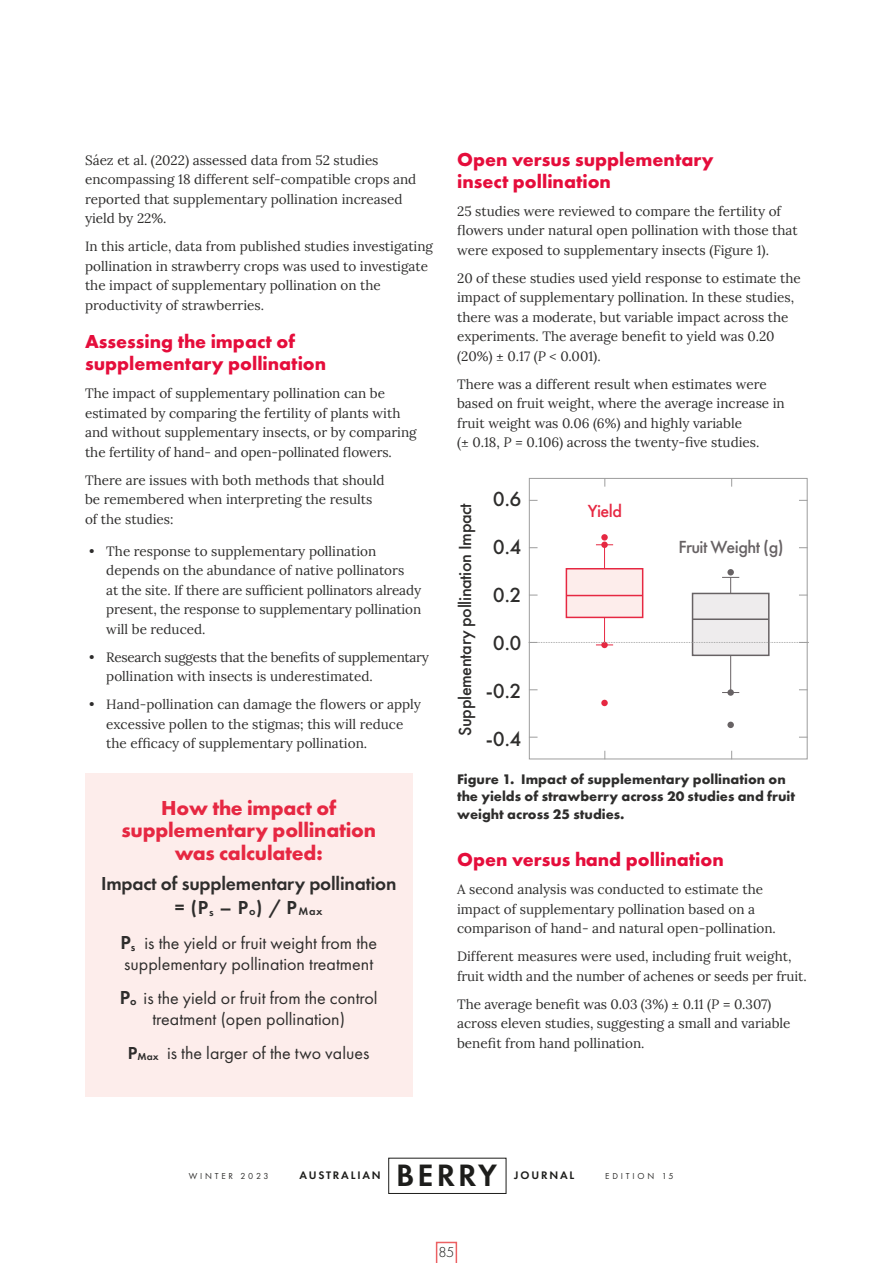
<style>
.page{position:relative;width:893px;height:1263px;background:#fff}
.page>*{position:absolute;margin:0;border:0;box-sizing:border-box;transform-origin:0 0}
.t1{font:600 32.1px "Futura PT";letter-spacing:.095em;color:#1d1d1b}
.t2{font:500 21.15px "Futura PT";color:#2e2d2c}
.t3{font:700 21px/22.5px "Futura PT";letter-spacing:-.01em;color:#e62842;text-align:center}
.t4{font:700 19.5px/21.8px "Futura PT";color:#e50d3b}
.t5{font:600 19.5px/24px "Futura PT";letter-spacing:-.01em;color:#2e2d2c;text-align:center}
.t6{font:500 18.15px "Futura PT";letter-spacing:-.02em;color:#2e2d2c}
.t7{font:500 18.15px "Futura PT";letter-spacing:-.03em;color:#676264}
.t8{font:500 18.15px "Futura PT";letter-spacing:-.03em;color:#e62842}
.t9{font:18px/21px "Futura PT";color:#2e2d2c}
.t10{font:300 15px "Futura PT";color:#1d1d1b}
.t11{font:700 14.4px/17.5px "Futura PT";color:#2e2d2c}
.t12{font:13.5px/19.5px "Lora";color:#2e2d2c}
.t13{font:13.5px/19.5px "Lora";letter-spacing:-.02em;color:#2e2d2c}
.t14{font:600 11.4px "Futura PT";letter-spacing:.16em;color:#1d1d1b}
.t15{font:9px "Futura PT";letter-spacing:.31em;color:#2e2d2c}
.s1{font-size:11.4px}
.s2{font-weight:600;font-size:19.5px}
.s3{font-weight:600;font-size:11.4px}
.s4{font-weight:600}
.s5{font-style:italic}
</style>
<div class="page">
<div style="left:85px;top:773px;width:327px;height:323px;background:#fdedeb"></div>
<div style="left:529px;top:478px;width:278px;height:281px;border:1px solid #9d9d9d"></div>
<div style="left:566px;top:568px;width:77px;height:50px;background:#fdedeb;border:2px solid #e62842"></div>
<hr style="left:566px;top:595px;width:77px;height:1px;background:#e62842">
<div style="left:601px;top:534px;width:7px;height:7px;background:#e62842;border-radius:50%"></div>
<div style="left:601px;top:700px;width:7px;height:6px;background:#e62842;border-radius:50%"></div>
<svg style="left:596px;top:544px;width:17px;height:25px"></svg>
<div style="left:601px;top:541px;width:7px;height:7px;background:#e62842;border-radius:50%"></div>
<div style="left:601px;top:642px;width:7px;height:6px;background:#e62842;border-radius:50%"></div>
<div style="left:727px;top:722px;width:7px;height:6px;background:#676264;border-radius:50%"></div>
<hr style="left:730px;top:577px;width:1px;height:34px;background:#676264">
<hr style="left:730px;top:655px;width:1px;height:36px;background:#676264">
<svg style="left:722px;top:577px;width:17px;height:1px"></svg>
<div style="left:727px;top:569px;width:7px;height:6px;background:#676264;border-radius:50%"></div>
<div style="left:727px;top:689px;width:7px;height:7px;background:#676264;border-radius:50%"></div>
<div style="left:692px;top:593px;width:78px;height:63px;background:#eeeced;border:2px solid #676264"></div>
<svg style="left:529px;top:618px;width:279px;height:28px"></svg>
<svg style="left:436px;top:1242px;width:21px;height:21px"></svg>
<p class="t12" style="left:85px;top:149px;width:333px">Sáez et al. (2022) assessed data from 52 studies encompassing 18 different self-compatible crops and reported that supplementary pollination increased yield by 22%.</p>
<p class="t12" style="left:85px;top:236px;width:349px">In this article, data from published studies investigating pollination in strawberry crops was used to investigate the impact of supplementary pollination on the productivity of strawberries.</p>
<h3 class="t4" style="left:85px;top:330px;width:243px">Assessing the impact of supplementary pollination</h3>
<p class="t12" style="left:85px;top:383px;width:333px">The impact of supplementary pollination can be estimated by comparing the fertility of plants with and without supplementary insects, or by comparing the fertility of hand- and open-pollinated flowers.</p>
<p class="t12" style="left:85px;top:469px;width:301px">There are issues with both methods that should be remembered when interpreting the results of the studies:</p>
<p class="t12" style="left:106px;top:540px;width:316px;text-indent:-17px">• The response to supplementary pollination depends on the abundance of native pollinators<br>at the site. If there are sufficient pollinators already present, the response to supplementary pollination will be reduced.</p>
<p class="t13" style="left:106px;top:646px;width:324px;text-indent:-17px">• Research suggests that the benefits of supplementary pollination with insects is underestimated.</p>
<p class="t12" style="left:106px;top:694px;width:316px;text-indent:-17px">• Hand-pollination can damage the flowers or apply excessive pollen to the stigmas; this will reduce the efficacy of supplementary pollination.</p>
<h3 class="t3" style="left:121px;top:796px;width:256px">How the impact of supplementary pollination was calculated:</h3>
<h3 class="t5" style="left:101px;top:871px;width:297px">Impact of supplementary pollination = (P<sub>s</sub> – P<span class="s1">o</span>) / P<span class="s1">Max</span></h3>
<h3 class="t9" style="left:120px;top:932px;width:258px"><span class="s2">P</span><sub>s</sub> is the yield or fruit weight from the supplementary pollination treatment</h3>
<h3 class="t9" style="left:120px;top:987px;width:259px;text-align:center"><span class="s2">P</span><span class="s3">o</span> is the yield or fruit from the control treatment (open pollination)</h3>
<h3 class="t9" style="left:128px;top:1042px;width:243px"><span class="s4">P</span><sub>Max</sub> is the larger of the two values</h3>
<h3 class="t4" style="left:457px;top:148px;width:258px">Open versus supplementary insect pollination</h3>
<p class="t12" style="left:457px;top:200px;width:342px">25 studies were reviewed to compare the fertility of flowers under natural open pollination with those that were exposed to supplementary insects (Figure 1).</p>
<p class="t12" style="left:457px;top:267px;width:345px">20 of these studies used yield response to estimate the impact of supplementary pollination. In these studies, there was a moderate, but variable impact across the experiments. The average benefit to yield was 0.20 (20%) ± 0.17 (<span class="s5">P &lt;</span> 0.001).</p>
<p class="t12" style="left:457px;top:373px;width:329px">There was a different result when estimates were based on fruit weight, where the average increase in fruit weight was 0.06 (6%) and highly variable<br>(± 0.18, <span class="s5">P =</span> 0.106) across the twenty-five studies.</p>
<h2 class="t2" style="left:493px;top:486px;width:30px">0.6</h2>
<h2 class="t2" style="left:493px;top:534px;width:30px">0.4</h2>
<h3 class="t6" style="left:454px;top:736px;width:234px;rotate:-90deg">Supplementary pollination Impact</h3>
<h3 class="t8" style="left:588px;top:500px;width:36px">Yield</h3>
<h2 class="t2" style="left:493px;top:582px;width:30px">0.2</h2>
<h2 class="t2" style="left:493px;top:630px;width:30px">0.0</h2>
<h2 class="t2" style="left:486px;top:678px;width:37px">-0.2</h2>
<h2 class="t2" style="left:486px;top:726px;width:37px">-0.4</h2>
<h3 class="t7" style="left:678px;top:536px;width:107px">Fruit Weight (g)</h3>
<p class="t11" style="left:457px;top:770px;width:340px">Figure 1. Impact of supplementary pollination on the yields of strawberry across 20 studies and fruit weight across 25 studies.</p>
<h3 class="t4" style="left:457px;top:848px;width:268px">Open versus hand pollination</h3>
<p class="t12" style="left:457px;top:879px;width:320px">A second analysis was conducted to estimate the impact of supplementary pollination based on a comparison of hand- and natural open-pollination.</p>
<p class="t12" style="left:457px;top:946px;width:351px">Different measures were used, including fruit weight, fruit width and the number of achenes or seeds per fruit.</p>
<p class="t12" style="left:457px;top:993px;width:335px">The average benefit was 0.03 (3%) ± 0.11 (<span class="s5">P</span> = 0.307) across eleven studies, suggesting a small and variable benefit from hand pollination.</p>
<p class="t15" style="left:189px;top:1171px;width:81px">WINTER 2023</p>
<p class="t14" style="left:300px;top:1168px;width:83px">AUSTRALIAN</p>
<h1 class="t1" style="left:396px;top:1155px;width:103px">BERRY</h1>
<p class="t14" style="left:514px;top:1168px;width:61px">JOURNAL</p>
<p class="t15" style="left:605px;top:1171px;width:70px">EDITION 15</p>
<p class="t10" style="left:439px;top:1243px;width:17px">85</p>
</div>
